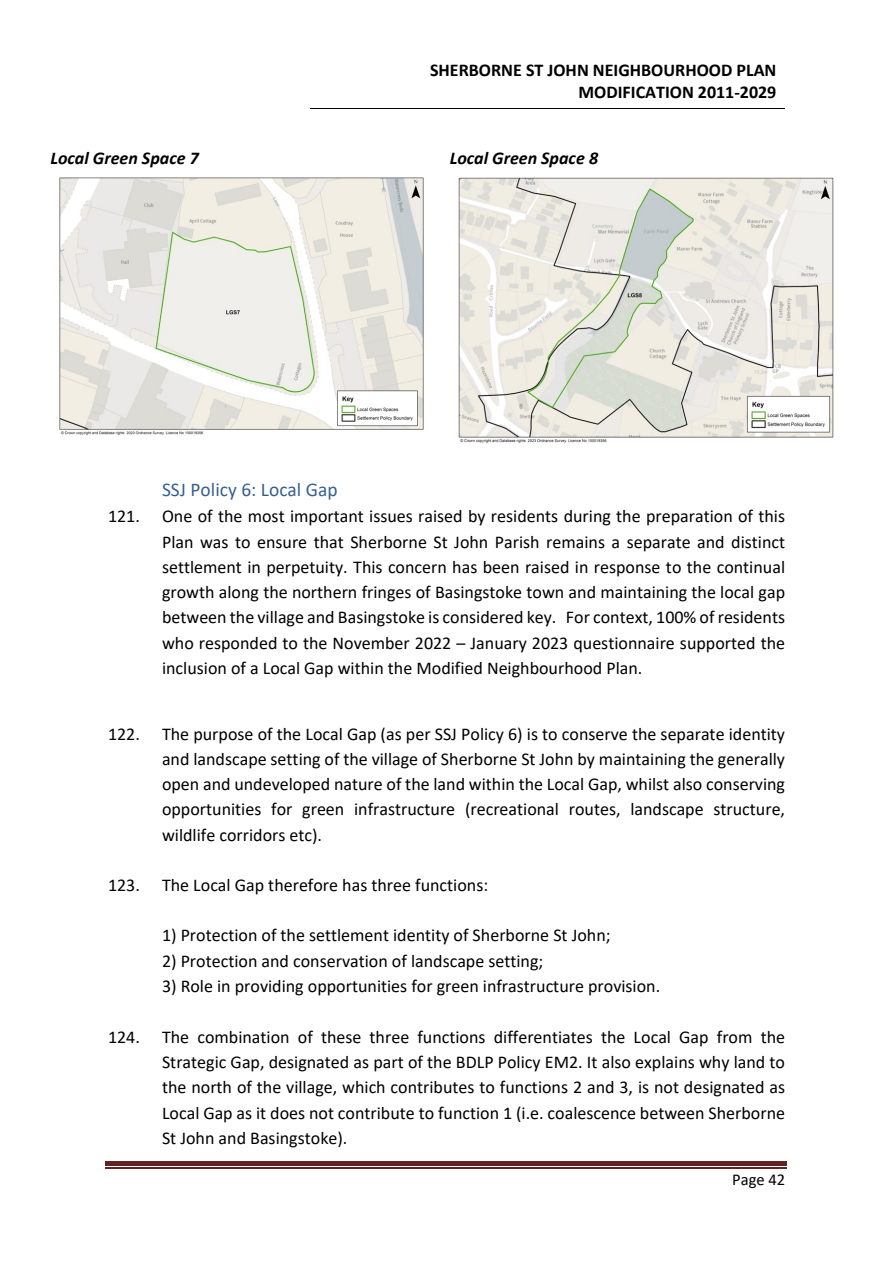
<style>
.page{position:relative;width:893px;height:1263px;background:#fff}
.page>*{position:absolute;margin:0;border:0;box-sizing:border-box;transform-origin:0 0}
.t1{font:19.5px "Calibri";color:#365f91}
.t2{font:18px/25.3px "Calibri";color:#000;text-align:justify}
.t3{font:700 18px/21.9px "Calibri";color:#000;text-align:right}
.t4{font:italic 700 18px "Calibri";color:#000}
.t5{font:16.5px "Calibri";color:#000}
</style>
<div class="page">
<hr style="left:310px;top:108px;width:475px;height:1px;background:#000">
<hr style="left:106px;top:1162px;width:681px;height:4px;background:#622423">
<hr style="left:106px;top:1167px;width:681px;height:1px;background:#622423">
<img style="left:59px;top:177px;width:365px;height:259px">
<img style="left:458px;top:177px;width:376px;height:266px">
<p class="t3" style="left:430px;top:59px;width:348px">SHERBORNE ST JOHN NEIGHBOURHOOD PLAN<br>MODIFICATION 2011-2029</p>
<p class="t4" style="left:50px;top:147px;width:150px">Local Green Space 7</p>
<p class="t4" style="left:450px;top:147px;width:150px">Local Green Space 8</p>
<p class="t1" style="left:162px;top:478px;width:177px">SSJ Policy 6: Local Gap</p>
<p class="t2" style="left:162px;top:504px;width:624px;text-indent:-54px">121. One of the most important issues raised by residents during the preparation of this Plan was to ensure that Sherborne St John Parish remains a separate and distinct settlement in perpetuity. This concern has been raised in response to the continual growth along the northern fringes of Basingstoke town and maintaining the local gap between the village and Basingstoke is considered key. For context, 100% of residents who responded to the November 2022 – January 2023 questionnaire supported the inclusion of a Local Gap within the Modified Neighbourhood Plan.</p>
<p class="t2" style="left:162px;top:721px;width:624px;text-indent:-54px">122. The purpose of the Local Gap (as per SSJ Policy 6) is to conserve the separate identity and landscape setting of the village of Sherborne St John by maintaining the generally open and undeveloped nature of the land within the Local Gap, whilst also conserving opportunities for green infrastructure (recreational routes, landscape structure, wildlife corridors etc).</p>
<p class="t2" style="left:108px;top:872px;width:382px">123. The Local Gap therefore has three functions:</p>
<p class="t2" style="left:162px;top:923px;width:450px">1) Protection of the settlement identity of Sherborne St John;</p>
<p class="t2" style="left:162px;top:948px;width:383px">2) Protection and conservation of landscape setting;</p>
<p class="t2" style="left:162px;top:973px;width:500px">3) Role in providing opportunities for green infrastructure provision.</p>
<p class="t2" style="left:162px;top:1024px;width:624px;text-indent:-54px">124. The combination of these three functions differentiates the Local Gap from the Strategic Gap, designated as part of the BDLP Policy EM2. It also explains why land to the north of the village, which contributes to functions 2 and 3, is not designated as Local Gap as it does not contribute to function 1 (i.e. coalescence between Sherborne St John and Basingstoke).</p>
<p class="t5" style="left:732px;top:1169px;width:54px">Page 42</p>
</div>
